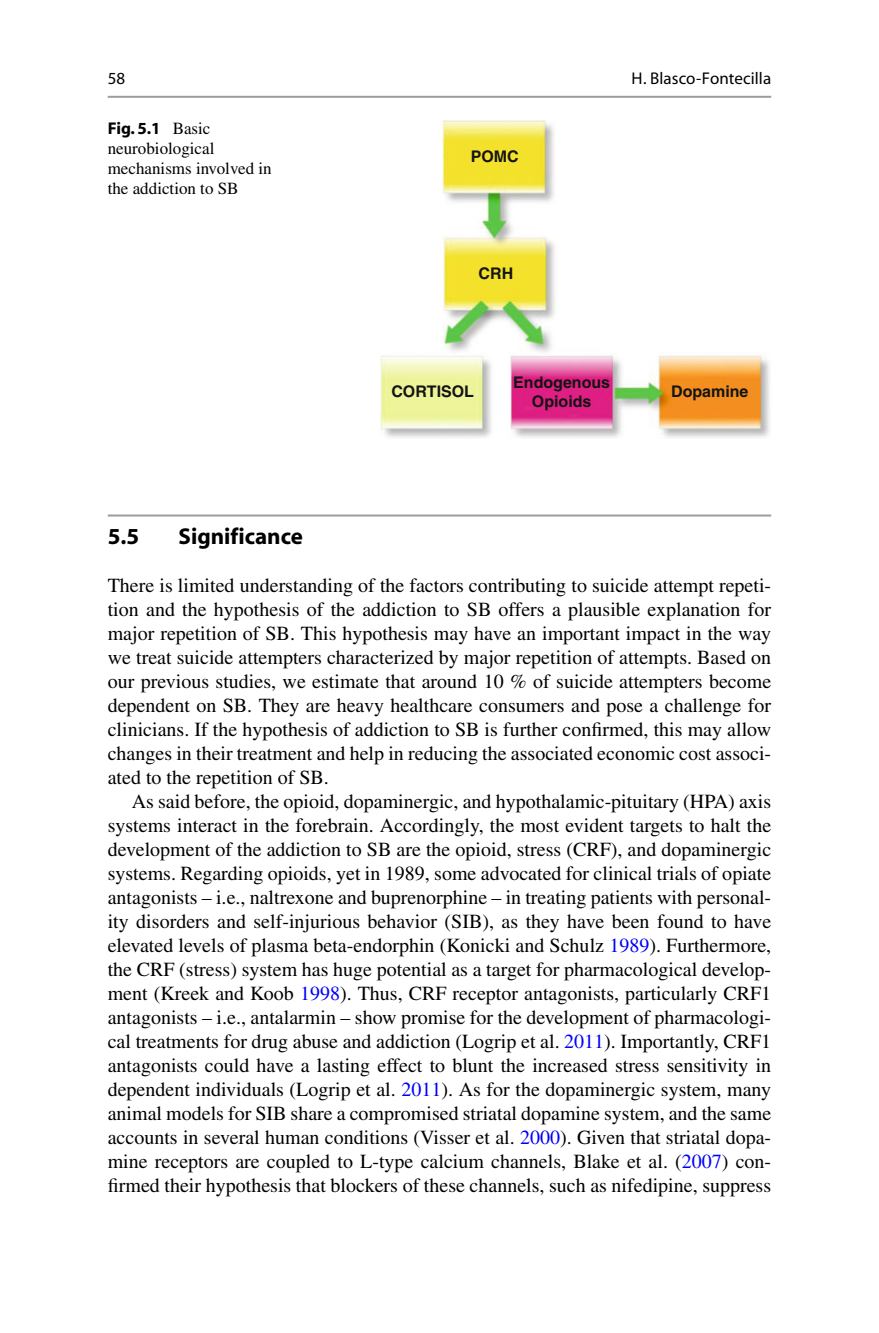
<style>
.page{position:relative;width:879px;height:1333px;background:#fff}
.page>*{position:absolute;margin:0;border:0;box-sizing:border-box;transform-origin:0 0}
.t1{font:700 23px "Gbxgvg Myriad";color:#000}
.t2{font:20px/24px "Frkqvj Times";color:#000;text-align:justify}
.t3{font:17px/20px "Frkqvj Times";color:#000}
.t4{font:17px "Tbdfnf Myriad";letter-spacing:.005em;color:#000}
.t5{font:700 17px "Gbxgvg Myriad";color:#000}
.t6{font:700 16px/19.2px "Vdrcnw Helvetica";color:#131413;text-align:center}
.s1{font-family:"Frkqvj Times";font-weight:400}
.s2{color:#0000fa}
</style>
<div class="page">
<hr style="left:108px;top:514px;width:663px;height:2px;background:#9c9c9c">
<img style="left:380px;top:121px;width:390px;height:317px">
<hr style="left:108px;top:96px;width:663px;height:2px;background:#9c9c9c">
<p class="t4" style="left:108px;top:72px;width:19px">58</p>
<p class="t5" style="left:108px;top:122px;width:104px">Fig. 5.1 <span class="s1">Basic</span></p>
<p class="t3" style="left:108px;top:140px;width:165px">neurobiological mechanisms involved in the addiction to SB</p>
<p class="t6" style="left:471px;top:148px;width:49px">POMC</p>
<p class="t6" style="left:479px;top:265px;width:36px">CRH</p>
<p class="t4" style="left:631px;top:72px;width:141px">H. Blasco-Fontecilla</p>
<p class="t6" style="left:391px;top:383px;width:84px">CORTISOL</p>
<p class="t6" style="left:513px;top:374px;width:98px">Endogenous<br>Opioids</p>
<p class="t6" style="left:671px;top:383px;width:79px">Dopamine</p>
<p class="t1" style="left:108px;top:527px;width:33px">5.5</p>
<p class="t1" style="left:179px;top:527px;width:126px">Significance</p>
<p class="t2" style="left:108px;top:575px;width:665px">There is limited understanding of the factors contributing to suicide attempt repeti&shy;tion and the hypothesis of the addiction to SB offers a plausible explanation for major repetition of SB. This hypothesis may have an important impact in the way we treat suicide attempters characterized by major repetition of attempts. Based on our previous studies, we estimate that around 10 % of suicide attempters become dependent on SB. They are heavy healthcare consumers and pose a challenge for clinicians. If the hypothesis of addiction to SB is further confirmed, this may allow changes in their treatment and help in reducing the associated economic cost associ&shy;ated to the repetition of SB.</p>
<p class="t2" style="left:108px;top:791px;width:665px;text-indent:24px">As said before, the opioid, dopaminergic, and hypothalamic-pituitary (HPA) axis systems interact in the forebrain. Accordingly, the most evident targets to halt the development of the addiction to SB are the opioid, stress (CRF), and dopaminergic systems. Regarding opioids, yet in 1989, some advocated for clinical trials of opiate antagonists – i.e., naltrexone and buprenorphine – in treating patients with personal&shy;ity disorders and self-injurious behavior (SIB), as they have been found to have elevated levels of plasma beta-endorphin (Konicki and Schulz <span class="s2">1989</span> ). Furthermore, the CRF (stress) system has huge potential as a target for pharmacological develop&shy;ment (Kreek and Koob <span class="s2">1998</span> ). Thus, CRF receptor antagonists, particularly CRF1 antagonists – i.e., antalarmin – show promise for the development of pharmacologi&shy;cal treatments for drug abuse and addiction (Logrip et al. <span class="s2">2011</span> ). Importantly, CRF1 antagonists could have a lasting effect to blunt the increased stress sensitivity in dependent individuals (Logrip et al. <span class="s2">2011</span> ). As for the dopaminergic system, many animal models for SIB share a compromised striatal dopamine system, and the same accounts in several human conditions (Visser et al. <span class="s2">2000</span> ). Given that striatal dopa&shy;mine receptors are coupled to L-type calcium channels, Blake et al. ( <span class="s2">2007</span> ) con&shy;firmed their hypothesis that blockers of these channels, such as nifedipine, suppress</p>
</div>
